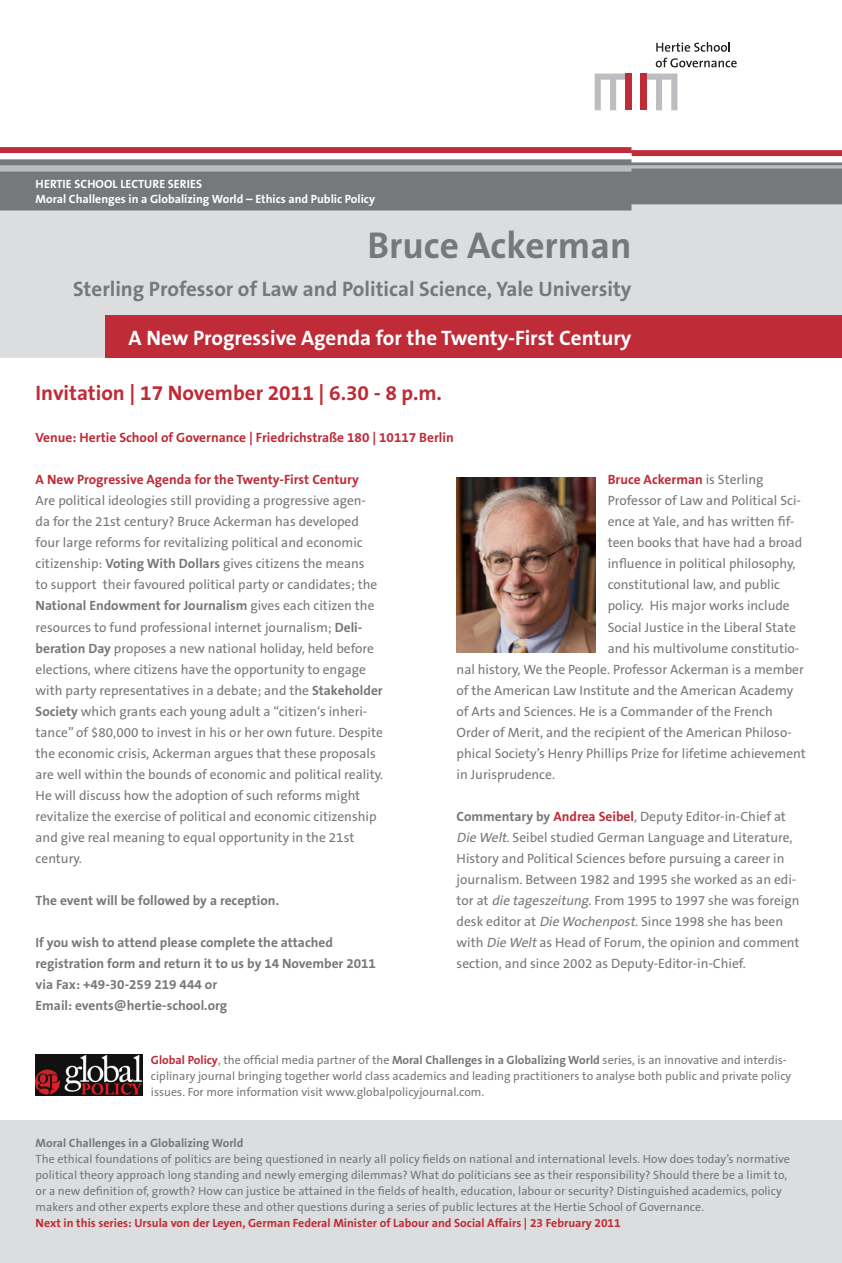
<style>
.page{position:relative;width:842px;height:1263px;background:#fff}
.page>*{position:absolute;margin:0;border:0;box-sizing:border-box;transform-origin:0 0}
.Name{font:700 37.5px "The Sans B7";color:#76787b}
.University_or_Functi{font:700 21px "The Sans B7";color:#76787b}
.t1{font:700 21px "The Sans B7";color:#fff}
.Invitation_Line{font:700 21px "The Sans B7";color:#bf2b37}
.Continuous_Text{font:13.5px/21px "The Sans B5 Plain";color:#76787b}
.Continuous_Text-2{font:700 13.5px/21px "The Sans B7";color:#76787b}
.Venue_Line{font:700 13.5px "The Sans B7";color:#bf2b37}
.Continuous_Text-3{font:700 13.5px "The Sans B7";color:#bf2b37}
.t2{font:12px/16px "The Sans B5 Plain";color:#76787b}
.Series_Footer{font:700 12px "The Sans B7";color:#bf2b37}
.t3{font:700 12px/15px "The Sans B7";color:#fff}
.t4{font:700 12px "The Sans B7";color:#76787b}
.s1{font-family:"The Sans B7";font-weight:700;color:#bf2b37}
.s2{font-family:"The Sans B7";font-weight:700}
.s3{font-family:"The Sans B5 Plain";font-weight:400;color:#76787b}
.s4{font-style:italic}
</style>
<div class="page">
<svg style="left:656px;top:58px;width:81px;height:9px"></svg>
<svg style="left:656px;top:42px;width:74px;height:10px"></svg>
<svg style="left:647px;top:74px;width:30px;height:36px"></svg>
<div style="left:641px;top:74px;width:6px;height:36px;background:#bf2b37"></div>
<svg style="left:595px;top:74px;width:30px;height:36px"></svg>
<div style="left:625px;top:74px;width:6px;height:36px;background:#bf2b37"></div>
<div style="left:0;top:210px;width:842px;height:148px;background:#dcdddf"></div>
<svg style="left:0;top:147px;width:842px;height:63px;background:#94888b"></svg>
<div style="left:105px;top:316px;width:737px;height:42px;background:#bf2b37"></div>
<img style="left:457px;top:477px;width:138px;height:175px">
<div style="left:0;top:1120px;width:842px;height:143px;background:#dcdddf"></div>
<img style="left:36px;top:1054px;width:106px;height:42px">
<p class="t3" style="left:36px;top:177px;width:341px">HERTIE SCHOOL LECTURE SERIES<br>Moral Challenges in a Globalizing World – Ethics and Public Policy</p>
<p class="Name" style="left:367px;top:225px;width:266px">Bruce Ackerman</p>
<p class="University_or_Functi" style="left:73px;top:277px;width:560px">Sterling Professor of Law and Political Science, Yale University</p>
<p class="t1" style="left:129px;top:326px;width:504px">A New Progressive Agenda for the Twenty-First Century</p>
<p class="Invitation_Line" style="left:36px;top:382px;width:408px">Invitation | 17 November 2011 | 6.30 - 8 p.m.</p>
<p class="Venue_Line" style="left:36px;top:430px;width:420px">Venue: Hertie School of Governance | Friedrichstraße 180 | 10117 Berlin</p>
<p class="Continuous_Text" style="left:36px;top:469px;width:349px"><span class="s1">A New Progressive Agenda for the Twenty-First Century<br></span>Are political ideologies still providing a progressive agen&shy;da for the 21st century? Bruce Ackerman has developed four large reforms for revitalizing political and economic citizenship: <span class="s2">Voting With Dollars</span> gives citizens the means<br>to support their favoured political party or candidates; the <span class="s2">National Endowment for Journalism</span> gives each citizen the resources to fund professional internet journalism; <span class="s2">Deli&shy;beration Day</span> proposes a new national holiday, held before elections, where citizens have the opportunity to engage with party representatives in a debate; and the <span class="s2">Stakeholder Society</span> which grants each young adult a “citizen‘s inheri&shy;tance” of $80,000 to invest in his or her own future. Despite the economic crisis, Ackerman argues that these proposals are well within the bounds of economic and political reality.<br>He will discuss how the adoption of such reforms might revitalize the exercise of political and economic citizenship and give real meaning to equal opportunity in the 21st century.</p>
<p class="Continuous_Text-3" style="left:608px;top:472px;width:157px">Bruce Ackerman <span class="s3">is Sterling</span></p>
<p class="Continuous_Text" style="left:608px;top:490px;width:195px">Professor of Law and Political Sci-</p>
<p class="Continuous_Text" style="left:608px;top:512px;width:188px">ence at Yale, and has written fif-</p>
<p class="Continuous_Text" style="left:608px;top:533px;width:196px">teen books that have had a broad</p>
<p class="Continuous_Text" style="left:608px;top:554px;width:189px">influence in political philosophy,</p>
<p class="Continuous_Text" style="left:608px;top:575px;width:174px">constitutional law, and public</p>
<p class="Continuous_Text" style="left:608px;top:596px;width:184px">policy. His major works include</p>
<p class="Continuous_Text" style="left:608px;top:617px;width:190px">Social Justice in the Liberal State</p>
<p class="Continuous_Text" style="left:608px;top:638px;width:193px">and his multivolume constitutio-</p>
<p class="Continuous_Text" style="left:457px;top:659px;width:349px">nal history, We the People. Professor Ackerman is a member</p>
<p class="Continuous_Text" style="left:457px;top:680px;width:338px">of the American Law Institute and the American Academy</p>
<p class="Continuous_Text" style="left:457px;top:701px;width:318px">of Arts and Sciences. He is a Commander of the French</p>
<p class="Continuous_Text" style="left:457px;top:722px;width:337px">Order of Merit, and the recipient of the American Philoso-</p>
<p class="Continuous_Text" style="left:457px;top:743px;width:351px">phical Society’s Henry Phillips Prize for lifetime achievement</p>
<p class="Continuous_Text" style="left:457px;top:764px;width:100px">in Jurisprudence.</p>
<p class="Continuous_Text" style="left:457px;top:806px;width:344px"><span class="s2">Commentary by</span> <span class="s1">Andrea Seibel</span>, Deputy Editor-in-Chief at <span class="s4">Die Welt</span>. Seibel studied German Language and Literature, History and Political Sciences before pursuing a career in journalism. Between 1982 and 1995 she worked as an edi&shy;tor at <span class="s4">die tageszeitung</span>. From 1995 to 1997 she was foreign desk editor at <span class="s4">Die Wochenpost</span>. Since 1998 she has been with <span class="s4">Die Welt</span>as Head of Forum, the opinion and comment section, and since 2002 as Deputy-Editor-in-Chief.</p>
<p class="Continuous_Text-2" style="left:36px;top:890px;width:245px">The event will be followed by a reception.</p>
<p class="Continuous_Text-2" style="left:36px;top:932px;width:299px">If you wish to attend please complete the attached</p>
<p class="Continuous_Text-2" style="left:36px;top:954px;width:342px">registration form and return it to us by 14 November 2011 via Fax: +49-30-259 219 444 or</p>
<p class="Continuous_Text-2" style="left:36px;top:996px;width:193px">Email: events@hertie-school.org</p>
<p class="t2" style="left:151px;top:1052px;width:642px"><span class="s1">Global Policy</span>, the official media partner of the <span class="s2">Moral Challenges in a Globalizing World</span> series, is an innovative and interdis&shy;ciplinary journal bringing together world class academics and leading practitioners to analyse both public and private policy issues. For more information visit www.globalpolicyjournal.com.</p>
<p class="t4" style="left:105px;top:1134px;width:243px">Series Moral Challenges in a Globalizing World</p>
<p class="t2" style="left:105px;top:1149px;width:627px;line-height:16.5px">The e hical foundations of politics are b ing questioned in nearly all policy fields on national and internati nal levels.<br>How d es today’s normative political theory approach long standing and newly merging dilemmas? What do politicians see as thei responsibility? Should there be a limi to, or a new definition of, growth? How can justice be attain</p>
<p class="t4" style="left:36px;top:1136px;width:209px">Moral Challenges in a Globalizing World</p>
<p class="t2" style="left:36px;top:1151px;width:756px">The ethical foundations of politics are being questioned in nearly all policy fields on national and international levels. How does today’s normative political theory approach long standing and newly emerging dilemmas? What do politicians see as their responsibility? Should there be a limit to, or a new definition of, growth? How can justice be attained in the fields of health, education, labour or security? Distinguished academics, policy makers and other experts explore these and other questions during a series of public lectures at the Hertie School of Governance.</p>
<p class="Series_Footer" style="left:36px;top:1217px;width:587px">Next in this series: Ursula von der Leyen, German Federal Minister of Labour and Social Affairs | 23 February 2011</p>
<p class="t2" style="left:105px;top:1182px;width:617px;line-height:16.5px;text-align:right">in the<br>fields of health, education, labour or security? Distinguished academics, policy makers and other experts explore these</p>
</div>
